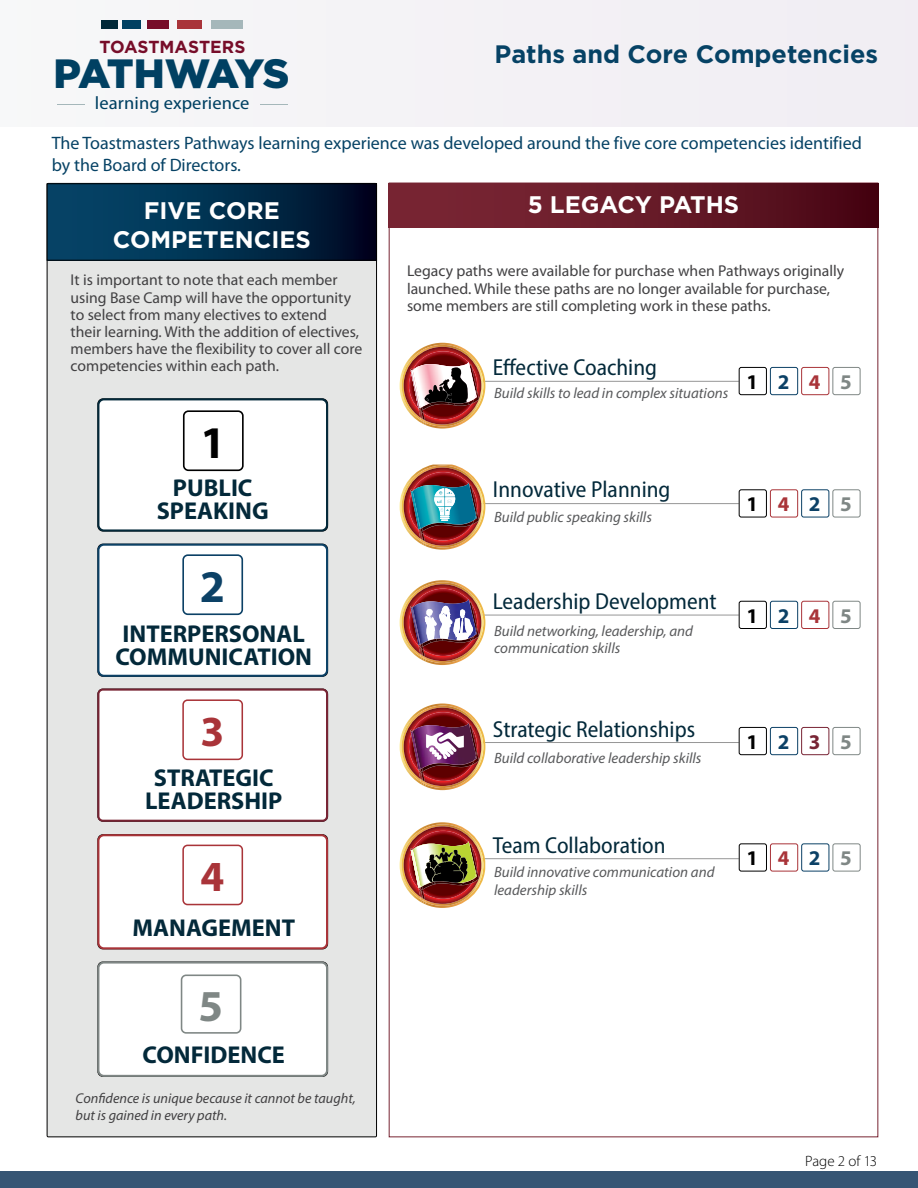
<style>
.page{position:relative;width:918px;height:1188px;background:#fff}
.page>*{position:absolute;margin:0;border:0;box-sizing:border-box;transform-origin:0 0}
._1_Black_Text_-_Small{font:700 45.45px "Myriad Pro";color:#000}
._2_Blue_Text_-_Small{font:700 45.45px "Myriad Pro";color:#0c4166}
._5_Gray_Text_-_Small{font:700 44.4px "Myriad Pro";color:#7f8785}
._4_Light_Red_Text_-_Small{font:700 43.05px "Myriad Pro";color:#a93439}
.t1{font:900 40.8px "Gotham";letter-spacing:-.07em;color:#004062}
.t2{font:700 25.2px "Gotham";color:#064265}
.Body_Bold_16{font:700 24.45px/23px "Myriad Pro";color:#03293a}
.Heading_2{font:700 24px "Gotham";color:#fff}
.Path_Name{font:semi-condensed 23.25px "Myriad Pro";color:#03293a}
._1_Black_Text_-_Small-2{font:700 21px "Myriad Pro";color:#000}
._2_Blue_Text_-_Small-2{font:700 21px "Myriad Pro";color:#0c4166}
._5_Gray_Text_-_Small-2{font:700 21px "Myriad Pro";color:#7f8785}
._4_Light_Red_Text_-_Small-2{font:700 21px "Myriad Pro";color:#a93439}
._3_Dark_Red_Text_-_Small{font:700 21px "Myriad Pro";color:#782434}
.t3{font:semi-condensed 18.15px "Myriad Pro";letter-spacing:.005em;color:#004062;scale:1.11 1}
.t4{font:18px/22.5px "Myriad Pro";color:#064265}
.t5{font:700 17.4px "Gotham";letter-spacing:-.005em;color:#770d29}
.t6{font:15.75px/17.2px "Myriad Pro";color:#414042}
.t7{font:italic 15px/17.2px "Myriad Pro";color:#58595b}
.t8{font:300 15px "Myriad Pro";color:#000}
.t9{font:italic 14.25px/17.2px "Myriad Pro";color:#414042}
</style>
<div class="page">
<div style="left:389px;top:183px;width:489px;height:44px;background:linear-gradient(to right,#802a38,#4b0816)"></div>
<div style="left:46px;top:183px;width:331px;height:955px;background:#e5e6e5"></div>
<svg style="left:49px;top:185px;width:326px;height:74px;background:#012d4c"></svg>
<div style="left:47px;top:183px;width:330px;height:78px;border:1px solid #000"></div>
<div style="left:0;top:0;width:918px;height:127px;background:#f4f2f5"></div>
<svg style="left:57px;top:104px;width:27px;height:1px"></svg>
<svg style="left:260px;top:104px;width:28px;height:1px"></svg>
<div style="left:101px;top:20px;width:17px;height:9px;background:#012939"></div>
<div style="left:123px;top:20px;width:18px;height:9px;background:#004062"></div>
<div style="left:148px;top:20px;width:21px;height:9px;background:#770d29"></div>
<div style="left:177px;top:20px;width:25px;height:9px;background:#a9343a"></div>
<div style="left:212px;top:20px;width:31px;height:9px;background:#a5b7ba"></div>
<div style="left:0;top:1172px;width:918px;height:16px;background:#365574"></div>
<hr style="left:481px;top:381px;width:258px;height:1px;background:#969696">
<img style="left:400px;top:343px;width:85px;height:86px">
<hr style="left:481px;top:503px;width:258px;height:1px;background:#969696">
<img style="left:400px;top:465px;width:85px;height:85px">
<hr style="left:481px;top:615px;width:258px;height:1px;background:#969696">
<img style="left:400px;top:580px;width:85px;height:85px">
<hr style="left:481px;top:742px;width:258px;height:1px;background:#969696">
<img style="left:400px;top:704px;width:85px;height:86px">
<hr style="left:481px;top:858px;width:258px;height:1px;background:#969696">
<img style="left:400px;top:822px;width:85px;height:86px">
<div style="left:98px;top:399px;width:229px;height:131px;background:#fff;border-radius:6px"></div>
<div style="left:97px;top:398px;width:231px;height:134px;border:2px solid #03293a;border-radius:6px"></div>
<div style="left:98px;top:545px;width:229px;height:131px;background:#fff;border-radius:6px"></div>
<div style="left:97px;top:544px;width:231px;height:133px;border:2px solid #0c4166;border-radius:6px"></div>
<div style="left:98px;top:690px;width:229px;height:131px;background:#fff;border-radius:4px"></div>
<div style="left:97px;top:689px;width:231px;height:133px;border:2px solid #782434;border-radius:4px"></div>
<div style="left:98px;top:835px;width:229px;height:113px;background:#fff;border-radius:6px"></div>
<div style="left:97px;top:834px;width:231px;height:115px;border:2px solid #a93439;border-radius:6px"></div>
<div style="left:98px;top:963px;width:229px;height:113px;background:#fff;border-radius:6px"></div>
<div style="left:97px;top:961px;width:231px;height:116px;border:2px solid #7f8785;border-radius:6px"></div>
<div style="left:183px;top:410px;width:61px;height:61px;border:2px solid #000;border-radius:5px"></div>
<div style="left:182px;top:554px;width:61px;height:61px;border:2px solid #0c4166;border-radius:5px"></div>
<div style="left:182px;top:699px;width:61px;height:61px;border:2px solid #a93439;border-radius:4px"></div>
<div style="left:182px;top:845px;width:61px;height:60px;border:2px solid #a93439;border-radius:4px"></div>
<div style="left:181px;top:975px;width:60px;height:59px;border:2px solid #7f8785;border-radius:5px"></div>
<div style="left:739px;top:367px;width:28px;height:28px;border:1px solid #000;border-radius:2px"></div>
<div style="left:739px;top:601px;width:28px;height:28px;border:1px solid #000;border-radius:2px"></div>
<div style="left:739px;top:727px;width:28px;height:28px;border:1px solid #000;border-radius:2px"></div>
<div style="left:739px;top:489px;width:28px;height:28px;border:1px solid #000;border-radius:2px"></div>
<div style="left:739px;top:843px;width:28px;height:28px;border:1px solid #000;border-radius:2px"></div>
<div style="left:770px;top:367px;width:28px;height:28px;border:1px solid #0c4166;border-radius:2px"></div>
<div style="left:770px;top:601px;width:28px;height:28px;border:1px solid #0c4166;border-radius:2px"></div>
<div style="left:770px;top:727px;width:28px;height:28px;border:1px solid #0c4166;border-radius:2px"></div>
<div style="left:801px;top:489px;width:28px;height:28px;border:1px solid #0c4166;border-radius:2px"></div>
<div style="left:801px;top:843px;width:28px;height:28px;border:1px solid #0c4166;border-radius:2px"></div>
<div style="left:801px;top:367px;width:28px;height:28px;border:1px solid #a93439;border-radius:2px"></div>
<div style="left:801px;top:601px;width:28px;height:28px;border:1px solid #a93439;border-radius:2px"></div>
<div style="left:801px;top:727px;width:28px;height:28px;border:1px solid #782434;border-radius:2px"></div>
<div style="left:770px;top:489px;width:28px;height:28px;border:1px solid #a93439;border-radius:2px"></div>
<div style="left:770px;top:843px;width:28px;height:28px;border:1px solid #a93439;border-radius:2px"></div>
<div style="left:832px;top:367px;width:28px;height:28px;border:1px solid #7f8785;border-radius:2px"></div>
<div style="left:832px;top:601px;width:28px;height:28px;border:1px solid #7f8785;border-radius:2px"></div>
<div style="left:832px;top:727px;width:28px;height:28px;border:1px solid #7f8785;border-radius:2px"></div>
<div style="left:832px;top:489px;width:28px;height:28px;border:1px solid #7f8785;border-radius:2px"></div>
<div style="left:833px;top:843px;width:28px;height:28px;border:1px solid #7f8785;border-radius:2px"></div>
<p class="t5" style="left:99px;top:36px;width:148px">TOASTMASTERS</p>
<h3 class="t1" style="left:53px;top:45px;width:238px">PATHWAYS</h3>
<p class="t3" style="left:95px;top:93px;width:141px">learning experience</p>
<h3 class="t2" style="left:495px;top:38px;width:385px">Paths and Core Competencies</h3>
<p class="t4" style="left:52px;top:132px;width:812px">The Toastmasters Pathways learning experience was developed around the five core competencies identified by the Board of Directors.</p>
<h2 class="Heading_2" style="left:144px;top:195px;width:137px">FIVE CORE</h2>
<h2 class="Heading_2" style="left:113px;top:223px;width:199px">COMPETENCIES</h2>
<p class="t6" style="left:71px;top:272px;width:293px">isIt important to note that each member using Base Camp will have the opportunity to select from many electives to extend<br>their learning. With the addition of electives, members have the flexibility to cover all core competencies within each path.</p>
<p class="_1_Black_Text_-_Small" style="left:200px;top:417px;width:27px">1</p>
<p class="Body_Bold_16" style="left:173px;top:477px;width:81px">PUBLIC</p>
<p class="Body_Bold_16" style="left:157px;top:500px;width:113px">SPEAKING</p>
<p class="_2_Blue_Text_-_Small" style="left:200px;top:561px;width:27px">2</p>
<p class="Body_Bold_16" style="left:115px;top:622px;width:198px">INTERPERSONAL<br>COMMUNICATION</p>
<p class="_4_Light_Red_Text_-_Small" style="left:200px;top:707px;width:25px">3</p>
<p class="Body_Bold_16" style="left:145px;top:767px;width:139px;text-align:center">STRATEGIC<br>LEADERSHIP</p>
<p class="_4_Light_Red_Text_-_Small" style="left:200px;top:852px;width:25px">4</p>
<p class="Body_Bold_16" style="left:132px;top:916px;width:164px">MANAGEMENT</p>
<p class="_5_Gray_Text_-_Small" style="left:199px;top:981px;width:26px">5</p>
<p class="Body_Bold_16" style="left:143px;top:1044px;width:144px">CONFIDENCE</p>
<p class="t9" style="left:76px;top:1089px;width:282px">Confidence is unique because it cannot be taught, but is gained in every path.</p>
<h2 class="Heading_2" style="left:528px;top:188px;width:213px">5 LEGACY PATHS</h2>
<p class="t6" style="left:407px;top:263px;width:439px">Legacy paths were available for purchase when Pathways originally launched. While these paths are no longer available for purchase, some members are still completing work in these paths.</p>
<p class="Path_Name" style="left:493px;top:353px;width:166px">Effective Coaching</p>
<p class="t7" style="left:494px;top:384px;width:236px">Build skills to lead in complex situations</p>
<p class="_1_Black_Text_-_Small-2" style="left:746px;top:370px;width:13px">1</p>
<p class="_2_Blue_Text_-_Small-2" style="left:778px;top:370px;width:13px">2</p>
<p class="_4_Light_Red_Text_-_Small-2" style="left:809px;top:370px;width:13px">4</p>
<p class="_5_Gray_Text_-_Small-2" style="left:840px;top:370px;width:13px">5</p>
<p class="Path_Name" style="left:493px;top:475px;width:179px">Innovative Planning</p>
<p class="t7" style="left:494px;top:508px;width:159px">Build public speaking skills</p>
<p class="Path_Name" style="left:493px;top:587px;width:225px">Leadership Development</p>
<p class="t7" style="left:494px;top:622px;width:201px">Build networking, leadership, and communication skills</p>
<p class="Path_Name" style="left:493px;top:715px;width:204px">Strategic Relationships</p>
<p class="t7" style="left:494px;top:749px;width:209px">Build collaborative leadership skills</p>
<p class="Path_Name" style="left:493px;top:831px;width:174px">Team Collaboration</p>
<p class="t7" style="left:494px;top:863px;width:222px">Build innovative communication and leadership skills</p>
<p class="_1_Black_Text_-_Small-2" style="left:746px;top:492px;width:13px">1</p>
<p class="_4_Light_Red_Text_-_Small-2" style="left:778px;top:492px;width:13px">4</p>
<p class="_2_Blue_Text_-_Small-2" style="left:809px;top:492px;width:13px">2</p>
<p class="_5_Gray_Text_-_Small-2" style="left:840px;top:492px;width:13px">5</p>
<p class="_1_Black_Text_-_Small-2" style="left:746px;top:604px;width:13px">1</p>
<p class="_2_Blue_Text_-_Small-2" style="left:778px;top:604px;width:13px">2</p>
<p class="_4_Light_Red_Text_-_Small-2" style="left:809px;top:604px;width:13px">4</p>
<p class="_5_Gray_Text_-_Small-2" style="left:840px;top:604px;width:13px">5</p>
<p class="_1_Black_Text_-_Small-2" style="left:746px;top:730px;width:13px">1</p>
<p class="_2_Blue_Text_-_Small-2" style="left:778px;top:730px;width:13px">2</p>
<p class="_3_Dark_Red_Text_-_Small" style="left:809px;top:730px;width:13px">3</p>
<p class="_5_Gray_Text_-_Small-2" style="left:840px;top:730px;width:13px">5</p>
<p class="_1_Black_Text_-_Small-2" style="left:747px;top:847px;width:13px">1</p>
<p class="_4_Light_Red_Text_-_Small-2" style="left:778px;top:847px;width:13px">4</p>
<p class="_2_Blue_Text_-_Small-2" style="left:809px;top:847px;width:13px">2</p>
<p class="_5_Gray_Text_-_Small-2" style="left:840px;top:847px;width:13px">5</p>
<p class="t8" style="left:805px;top:1153px;width:74px">Page 2 of 13</p>
</div>
